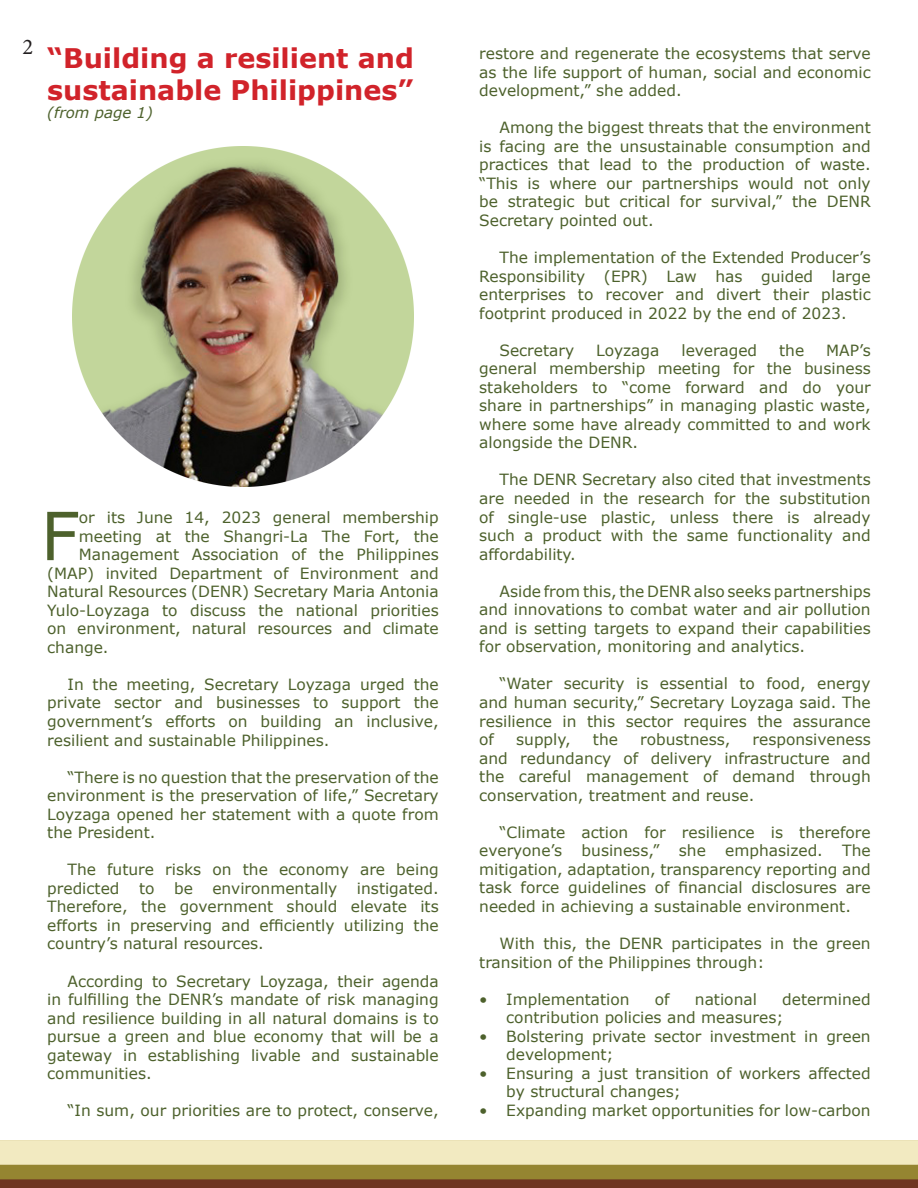
<style>
.page{position:relative;width:918px;height:1188px;background:#fff}
.page>*{position:absolute;margin:0;border:0;box-sizing:border-box;transform-origin:0 0}
.t1{font:66.45px "Verdana";color:#4d612c}
.t2{font:700 27px "Verdana";color:#d1232a}
.t3{font:22.5px "Minion Pro";color:#231f20}
.t4{font:15.45px/18.6px "Verdana";color:#4d612c;text-align:justify}
.t5{font:italic 15px "Verdana";color:#4d612c}
</style>
<div class="page">
<img style="left:0;top:1141px;width:918px;height:47px">
<img style="left:73px;top:146px;width:340px;height:341px">
<p class="t3" style="left:23px;top:32px;width:12px">2</p>
<p class="t2" style="left:47px;top:41px;width:368px">“Building a resilient and</p>
<p class="t2" style="left:47px;top:73px;width:368px">sustainable Philippines”</p>
<p class="t5" style="left:47px;top:103px;width:107px">(from page 1)</p>
<p class="t1" style="left:41px;top:494px;width:40px">F</p>
<p class="t4" style="left:79px;top:508px;width:361px">or its June 14, 2023 general membership</p>
<p class="t4" style="left:79px;top:527px;width:361px">meeting at the Shangri-La The Fort, the</p>
<p class="t4" style="left:79px;top:545px;width:361px">Management Association of the Philippines</p>
<p class="t4" style="left:47px;top:564px;width:393px">(MAP) invited Department of Environment and</p>
<p class="t4" style="left:47px;top:583px;width:393px">Natural Resources (DENR) Secretary Maria Antonia</p>
<p class="t4" style="left:47px;top:601px;width:393px">Yulo-Loyzaga to discuss the national priorities</p>
<p class="t4" style="left:47px;top:620px;width:393px">on environment, natural resources and climate</p>
<p class="t4" style="left:47px;top:638px;width:63px">change.</p>
<p class="t4" style="left:47px;top:675px;width:393px;text-indent:20px">In the meeting, Secretary Loyzaga urged the private sector and businesses to support the government’s efforts on building an inclusive, resilient and sustainable Philippines.</p>
<p class="t4" style="left:47px;top:768px;width:393px;text-indent:20px">“There is no question that the preservation of the environment is the preservation of life,” Secretary Loyzaga opened her statement with a quote from the President.</p>
<p class="t4" style="left:47px;top:861px;width:393px;text-indent:20px">The future risks on the economy are being predicted</p>
<p class="t4" style="left:47px;top:879px;width:393px;text-indent:310px">instigated.<br>Therefore, the government should elevate its efforts in preserving and efficiently utilizing the country’s natural resources.</p>
<p class="t4" style="left:47px;top:972px;width:393px;text-indent:20px">According to Secretary Loyzaga, their agenda in fulfilling the DENR’s mandate of risk managing and resilience building in all natural domains is to pursue a green and blue economy that will be a gateway in establishing livable and sustainable communities.</p>
<p class="t4" style="left:68px;top:1102px;width:373px">“In sum, our priorities are to protect, conserve,</p>
<p class="t4" style="left:139px;top:879px;width:17px">to</p>
<p class="t4" style="left:174px;top:879px;width:20px">be</p>
<p class="t4" style="left:212px;top:879px;width:126px">environmentally</p>
<p class="t4" style="left:479px;top:44px;width:393px">restore and regenerate the ecosystems that serve as the life support of human, social and economic development,” she added.</p>
<p class="t4" style="left:479px;top:119px;width:393px;text-indent:20px">Among the biggest threats that the environment is facing are the unsustainable consumption and practices that lead to the production of waste. “This is where our partnerships would not only be strategic but critical for survival,” the DENR Secretary pointed out.</p>
<p class="t4" style="left:479px;top:248px;width:393px;text-indent:20px">The implementation of the Extended Producer’s Responsibility (EPR) Law has guided large enterprises to recover and divert their plastic footprint produced in 2022 by the end of 2023.</p>
<p class="t4" style="left:500px;top:341px;width:76px">Secretary</p>
<p class="t4" style="left:596px;top:341px;width:65px">Loyzaga</p>
<p class="t4" style="left:681px;top:341px;width:77px">leveraged</p>
<p class="t4" style="left:779px;top:341px;width:27px">the</p>
<p class="t4" style="left:479px;top:341px;width:393px;text-indent:347px">MAP’s general membership meeting for the business stakeholders to “come forward and do your share in partnerships” in managing plastic waste, where some have already committed to and work alongside the DENR.</p>
<p class="t4" style="left:479px;top:471px;width:393px;text-indent:20px">The DENR Secretary also cited that investments are needed in the research for the substitution of single-use plastic, unless there is already such a product with the same functionality and affordability.</p>
<p class="t4" style="left:479px;top:582px;width:393px;text-indent:20px">Aside from this, the DENR also seeks partnerships and innovations to combat water and air pollution and is setting targets to expand their capabilities for observation, monitoring and analytics.</p>
<p class="t4" style="left:479px;top:675px;width:393px;text-indent:20px">“Water security is essential to food, energy and human security,” Secretary Loyzaga said. The resilience in this sector requires the assurance of</p>
<p class="t4" style="left:516px;top:730px;width:56px">supply,</p>
<p class="t4" style="left:593px;top:730px;width:27px">the</p>
<p class="t4" style="left:640px;top:730px;width:92px">robustness,</p>
<p class="t4" style="left:479px;top:730px;width:393px;text-indent:273px">responsiveness and redundancy of delivery infrastructure and the careful management of demand through conservation, treatment and reuse.</p>
<p class="t4" style="left:479px;top:823px;width:393px;text-indent:20px">“Climate action for resilience is therefore everyone’s</p>
<p class="t4" style="left:479px;top:842px;width:393px;text-indent:363px">The mitigation, adaptation, transparency reporting and task force guidelines of financial disclosures are needed in achieving a sustainable environment.</p>
<p class="t4" style="left:479px;top:934px;width:393px;text-indent:20px">With this, the DENR participates in the green transition of the Philippines through:</p>
<p class="t4" style="left:479px;top:990px;width:152px">• Implementation</p>
<p class="t4" style="left:655px;top:990px;width:16px">of</p>
<p class="t4" style="left:695px;top:990px;width:64px">national</p>
<p class="t4" style="left:582px;top:842px;width:79px">business,”</p>
<p class="t4" style="left:679px;top:842px;width:29px">she</p>
<p class="t4" style="left:725px;top:842px;width:99px">emphasized.</p>
<p class="t4" style="left:506px;top:990px;width:366px;text-indent:276px">determined contribution policies and measures;</p>
<p class="t4" style="left:506px;top:1027px;width:366px;text-indent:-27px">• Bolstering private sector investment in green development;</p>
<p class="t4" style="left:506px;top:1064px;width:366px;text-indent:-27px">• Ensuring a just transition of workers affected by structural changes;</p>
<p class="t4" style="left:479px;top:1101px;width:393px">• Expanding market opportunities for low-carbon</p>
</div>
